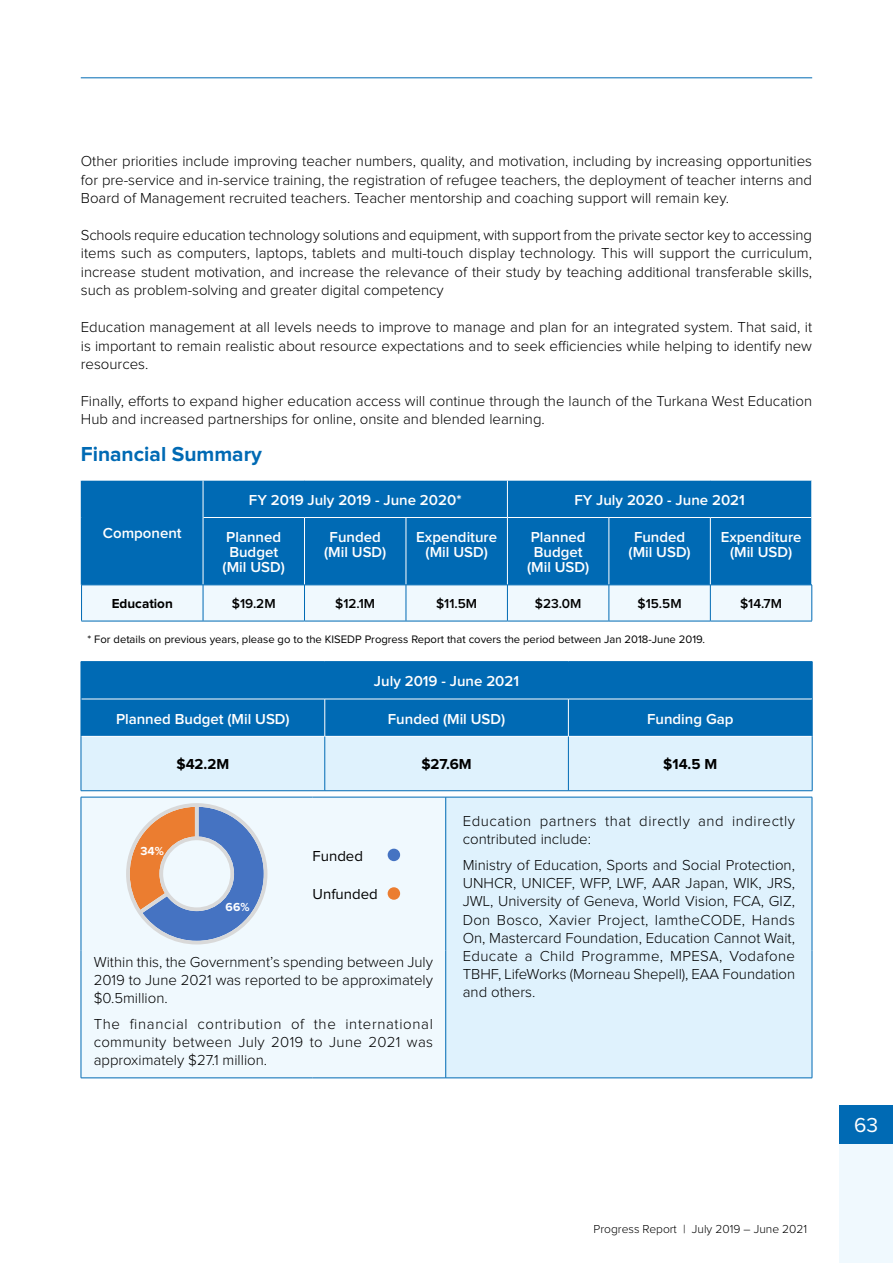
<style>
.page{position:relative;width:893px;height:1263px;background:#fff}
.page>*{position:absolute;margin:0;border:0;box-sizing:border-box;transform-origin:0 0}
.t1{font:700 21px "Proxima Nova";color:#006ab4}
.t2{font:21px "Proxima Nova";color:#fff}
.t3{font:300 15px/18px "Proxima Nova";color:#000;text-align:justify}
.t4{font:600 15px/15px "Proxima Nova";color:#fff;text-align:center}
.t5{font:300 15px/18px "Proxima Nova";letter-spacing:.035em;color:#000}
.t6{font:700 15px "Proxima Nova";color:#000}
.t7{font:15px "Proxima Nova";color:#000}
.t8{font:600 13.5px "Proxima Nova";color:#000}
.t9{font:700 13.5px "Proxima Nova";color:#000}
.t10{font:700 12.15px "Proxima Nova";color:#fff}
.t11{font:300 12px "Proxima Nova";color:#000}
.t12{font:11.25px "Proxima Nova";color:#000}
</style>
<div class="page">
<hr style="left:81px;top:78px;width:731px;height:1px;background:#006ab4">
<div style="left:839px;top:1143px;width:54px;height:120px;background:#f0f9fe"></div>
<div style="left:839px;top:1106px;width:54px;height:38px;background:#006ab4"></div>
<div style="left:82px;top:481px;width:729px;height:104px;background:#006ab4"></div>
<div style="left:82px;top:586px;width:729px;height:35px;background:#f0f9fe"></div>
<hr style="left:81px;top:480px;width:1px;height:37px;background:#006ab4">
<hr style="left:81px;top:517px;width:1px;height:68px;background:#006ab4">
<hr style="left:81px;top:480px;width:122px;height:1px;background:#fff">
<hr style="left:203px;top:480px;width:1px;height:37px;background:#fff">
<hr style="left:507px;top:480px;width:1px;height:37px;background:#fff">
<hr style="left:203px;top:517px;width:1px;height:68px;background:#fff">
<hr style="left:507px;top:518px;width:1px;height:67px;background:#fff">
<hr style="left:304px;top:518px;width:1px;height:67px;background:#fff">
<hr style="left:608px;top:518px;width:1px;height:67px;background:#fff">
<hr style="left:406px;top:518px;width:1px;height:67px;background:#fff">
<hr style="left:710px;top:518px;width:1px;height:67px;background:#fff">
<hr style="left:203px;top:517px;width:101px;height:1px;background:#fff">
<hr style="left:304px;top:517px;width:102px;height:1px;background:#fff">
<hr style="left:406px;top:517px;width:101px;height:1px;background:#fff">
<hr style="left:507px;top:517px;width:102px;height:1px;background:#fff">
<hr style="left:609px;top:517px;width:101px;height:1px;background:#fff">
<hr style="left:710px;top:517px;width:101px;height:1px;background:#fff">
<hr style="left:81px;top:585px;width:122px;height:1px;background:#006ab4">
<hr style="left:81px;top:585px;width:1px;height:36px;background:#006ab4">
<hr style="left:203px;top:585px;width:101px;height:1px;background:#006ab4">
<hr style="left:203px;top:585px;width:1px;height:36px;background:#006ab4">
<hr style="left:304px;top:585px;width:102px;height:1px;background:#006ab4">
<hr style="left:304px;top:585px;width:1px;height:36px;background:#006ab4">
<hr style="left:406px;top:585px;width:101px;height:1px;background:#006ab4">
<hr style="left:406px;top:585px;width:1px;height:36px;background:#006ab4">
<hr style="left:507px;top:585px;width:102px;height:1px;background:#006ab4">
<hr style="left:507px;top:585px;width:1px;height:36px;background:#006ab4">
<hr style="left:609px;top:585px;width:101px;height:1px;background:#006ab4">
<hr style="left:609px;top:585px;width:1px;height:36px;background:#006ab4">
<hr style="left:710px;top:585px;width:102px;height:1px;background:#006ab4">
<hr style="left:710px;top:585px;width:1px;height:36px;background:#006ab4">
<hr style="left:811px;top:585px;width:1px;height:36px;background:#006ab4">
<hr style="left:81px;top:621px;width:122px;height:1px;background:#006ab4">
<hr style="left:203px;top:621px;width:101px;height:1px;background:#006ab4">
<hr style="left:304px;top:621px;width:102px;height:1px;background:#006ab4">
<hr style="left:406px;top:621px;width:101px;height:1px;background:#006ab4">
<hr style="left:507px;top:621px;width:102px;height:1px;background:#006ab4">
<hr style="left:609px;top:621px;width:101px;height:1px;background:#006ab4">
<hr style="left:710px;top:621px;width:102px;height:1px;background:#006ab4">
<div style="left:82px;top:662px;width:730px;height:74px;background:#006ab4"></div>
<div style="left:82px;top:737px;width:730px;height:53px;background:#dff2fd"></div>
<hr style="left:812px;top:662px;width:1px;height:37px;background:#006ab4">
<hr style="left:81px;top:699px;width:244px;height:1px;background:#fff">
<hr style="left:325px;top:699px;width:243px;height:1px;background:#fff">
<hr style="left:324px;top:699px;width:1px;height:37px;background:#fff">
<hr style="left:568px;top:699px;width:244px;height:1px;background:#fff">
<hr style="left:568px;top:699px;width:1px;height:37px;background:#fff">
<hr style="left:81px;top:661px;width:244px;height:1px;background:#006ab4">
<hr style="left:81px;top:662px;width:1px;height:37px;background:#006ab4">
<hr style="left:325px;top:661px;width:243px;height:1px;background:#006ab4">
<hr style="left:568px;top:661px;width:244px;height:1px;background:#006ab4">
<hr style="left:81px;top:699px;width:1px;height:37px;background:#006ab4">
<hr style="left:812px;top:699px;width:1px;height:37px;background:#006ab4">
<hr style="left:81px;top:736px;width:1px;height:54px;background:#006ab4">
<hr style="left:812px;top:736px;width:1px;height:54px;background:#006ab4">
<hr style="left:81px;top:790px;width:244px;height:1px;background:#006ab4">
<hr style="left:325px;top:790px;width:243px;height:1px;background:#006ab4">
<hr style="left:568px;top:790px;width:244px;height:1px;background:#006ab4">
<hr style="left:324px;top:736px;width:1px;height:54px;background:#006ab4">
<hr style="left:568px;top:736px;width:1px;height:54px;background:#006ab4">
<div style="left:82px;top:798px;width:363px;height:279px;background:#f0f9fe"></div>
<div style="left:446px;top:797px;width:366px;height:281px;background:#dff2fd"></div>
<hr style="left:445px;top:950px;width:1px;height:128px;background:#006ab4">
<hr style="left:446px;top:1077px;width:366px;height:1px;background:#006ab4">
<hr style="left:445px;top:797px;width:1px;height:153px;background:#006ab4">
<hr style="left:81px;top:797px;width:232px;height:1px;background:#006ab4">
<hr style="left:81px;top:797px;width:1px;height:153px;background:#006ab4">
<hr style="left:313px;top:797px;width:133px;height:1px;background:#006ab4">
<hr style="left:446px;top:797px;width:366px;height:1px;background:#006ab4">
<hr style="left:812px;top:797px;width:1px;height:153px;background:#006ab4">
<hr style="left:812px;top:950px;width:1px;height:128px;background:#006ab4">
<hr style="left:81px;top:950px;width:1px;height:128px;background:#006ab4">
<hr style="left:81px;top:1077px;width:232px;height:1px;background:#006ab4">
<hr style="left:313px;top:1077px;width:133px;height:1px;background:#006ab4">
<svg style="left:126px;top:803px;width:141px;height:141px"></svg>
<div style="left:388px;top:849px;width:12px;height:12px;background:#4573c2;border-radius:50%"></div>
<div style="left:388px;top:887px;width:12px;height:13px;background:#eb7d30;border-radius:50%"></div>
<p class="t3" style="left:81px;top:152px;width:733px;line-height:18.5px">Other priorities include improving teacher numbers, quality, and motivation, including by increasing opportunities for pre-service and in-service training, the registration of refugee teachers, the deployment of teacher interns and Board of Management recruited teachers. Teacher mentorship and coaching support will remain key.</p>
<p class="t3" style="left:81px;top:226px;width:733px;line-height:18.5px">Schools require education technology solutions and equipment, with support from the private sector key to accessing items such as computers, laptops, tablets and multi-touch display technology. This will support the curriculum, increase student motivation, and increase the relevance of their study by teaching additional transferable skills, such as problem-solving and greater digital competency</p>
<p class="t3" style="left:81px;top:319px;width:733px;line-height:18.5px">Education management at all levels needs to improve to manage and plan for an integrated system. That said, it is important to remain realistic about resource expectations and to seek efficiencies while helping to identify new resources.</p>
<p class="t3" style="left:81px;top:392px;width:733px;line-height:18.5px">Finally, efforts to expand higher education access will continue through the launch of the Turkana West Education<br>Hub and increased partnerships for online, onsite and blended learning.</p>
<h1 class="t1" style="left:81px;top:445px;width:183px">Financial Summary</h1>
<p class="t4" style="left:103px;top:527px;width:80px">Component</p>
<p class="t4" style="left:249px;top:493px;width:214px">FY 2019 July 2019 - June 2020*</p>
<p class="t4" style="left:574px;top:493px;width:172px">FY July 2020 - June 2021</p>
<p class="t4" style="left:223px;top:530px;width:64px">Planned<br>Budget (Mil USD)</p>
<p class="t4" style="left:324px;top:530px;width:64px">Funded (Mil USD)</p>
<p class="t4" style="left:416px;top:530px;width:82px">Expenditure (Mil USD)</p>
<p class="t4" style="left:527px;top:530px;width:64px">Planned<br>Budget (Mil USD)</p>
<p class="t4" style="left:628px;top:530px;width:64px">Funded (Mil USD)</p>
<p class="t4" style="left:721px;top:530px;width:82px">Expenditure (Mil USD)</p>
<p class="t9" style="left:112px;top:598px;width:63px">Education</p>
<p class="t8" style="left:232px;top:598px;width:45px">$19.2M</p>
<p class="t8" style="left:335px;top:598px;width:41px">$12.1M</p>
<p class="t8" style="left:436px;top:598px;width:43px">$11.5M</p>
<p class="t8" style="left:535px;top:598px;width:48px">$23.0M</p>
<p class="t8" style="left:638px;top:598px;width:46px">$15.5M</p>
<p class="t8" style="left:740px;top:598px;width:43px">$14.7M</p>
<p class="t12" style="left:88px;top:634px;width:619px">* For details on previous years, please go to the KISEDP Progress Report that covers the period between Jan 2018-June 2019.</p>
<p class="t4" style="left:374px;top:674px;width:147px">July 2019 - June 2021</p>
<p class="t4" style="left:116px;top:712px;width:175px">Planned Budget (Mil USD)</p>
<p class="t4" style="left:388px;top:712px;width:119px">Funded (Mil USD)</p>
<p class="t4" style="left:647px;top:712px;width:88px">Funding Gap</p>
<p class="t6" style="left:176px;top:758px;width:54px">$42.2M</p>
<p class="t6" style="left:421px;top:758px;width:52px">$27.6M</p>
<p class="t6" style="left:663px;top:758px;width:55px">$14.5 M</p>
<p class="t10" style="left:141px;top:846px;width:25px">34%</p>
<p class="t10" style="left:226px;top:901px;width:25px">66%</p>
<p class="t7" style="left:313px;top:849px;width:52px">Funded</p>
<p class="t7" style="left:313px;top:887px;width:67px">Unfunded</p>
<p class="t3" style="left:94px;top:953px;width:341px">Within this, the Government’s spending between July 2019 to June 2021 was reported to be approximately $0.5million.</p>
<p class="t3" style="left:94px;top:1016px;width:341px">The financial contribution of the international community between July 2019 to June 2021 was approximately $27.1 million.</p>
<p class="t5" style="left:463px;top:813px;width:334px">Education partners that directly and indirectly contributed include:</p>
<p class="t3" style="left:463px;top:857px;width:334px">Ministry of Education, Sports and Social Protection, UNHCR, UNICEF, WFP, LWF, AAR Japan, WIK, JRS, JWL, University of Geneva, World Vision, FCA, GIZ, Don Bosco, Xavier Project, IamtheCODE, Hands On, Mastercard Foundation, Education Cannot Wait, Educate a Child Programme, MPESA, Vodafone TBHF, LifeWorks (Morneau Shepell), EAA Foundation and others.</p>
<p class="t11" style="left:593px;top:1223px;width:215px">Progress Report | July 2019 – June 2021</p>
<h1 class="t2" style="left:854px;top:1115px;width:26px">63</h1>
</div>
